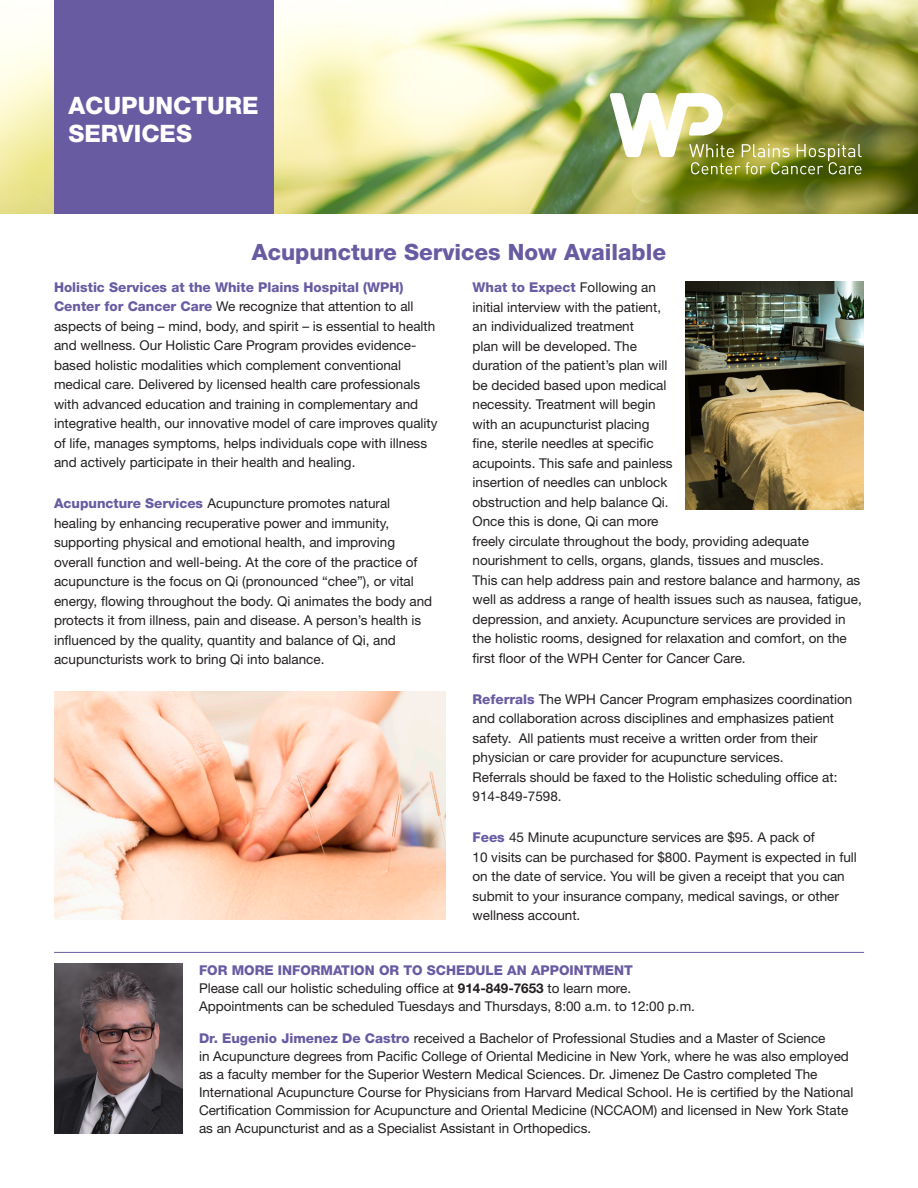
<style>
.page{position:relative;width:918px;height:1188px;background:#fff}
.page>*{position:absolute;margin:0;border:0;box-sizing:border-box;transform-origin:0 0}
.t1{font:800 24px/28.8px "Helvetica Neue";color:#fff}
.t2{font:800 22.5px "Helvetica Neue";color:#695ba2}
.t3{font:13.5px/19.5px "Helvetica Neue";color:#231f20}
.s1{font-weight:800;color:#695ba2}
.s2{font-weight:700}
</style>
<div class="page">
<img style="left:0;top:0;width:918px;height:214px">
<img style="left:610px;top:93px;width:252px;height:81px">
<div style="left:54px;top:0;width:219px;height:218px;background:#695ba2"></div>
<div style="left:0;top:215px;width:918px;height:15px;background:#fff"></div>
<img style="left:54px;top:963px;width:129px;height:171px">
<img style="left:686px;top:282px;width:178px;height:228px">
<hr style="left:54px;top:952px;width:810px;height:1px;background:#695ba2">
<img style="left:54px;top:691px;width:392px;height:229px">
<h1 class="t1" style="left:68px;top:91px;width:192px">ACUPUNCTURE<br>SERVICES</h1>
<h2 class="t2" style="left:252px;top:239px;width:416px">Acupuncture Services Now Available</h2>
<p class="t3" style="left:54px;top:277px;width:385px"><span class="s1">Holistic Services at the White Plains Hospital (WPH)<br>Center for Cancer Care</span> We recognize that attention to all aspects of being – mind, body, and spirit – is essential to health and wellness. Our Holistic Care Program provides evidence&shy;based holistic modalities which complement conventional medical care. Delivered by licensed health care professionals with advanced education and training in complementary and integrative health, our innovative model of care improves quality of life, manages symptoms, helps individuals cope with illness and actively participate in their health and healing.</p>
<p class="t3" style="left:54px;top:494px;width:380px"><span class="s1">Acupuncture Services</span> Acupuncture promotes natural healing by enhancing recuperative power and immunity, supporting physical and emotional health, and improving overall function and well-being. At the core of the practice of acupuncture is the focus on Qi (pronounced “chee”), or vital energy, flowing throughout the body. Qi animates the body and protects it from illness, pain and disease. A person’s health is influenced by the quality, quantity and balance of Qi, and acupuncturists work to bring Qi into balance.</p>
<p class="t3" style="left:473px;top:277px;width:391px"><span class="s1">What to Expect</span> Following an<br>initial interview with the patient,<br>an individualized treatment<br>plan will be developed. The<br>duration of the patient’s plan will<br>be decided based upon medical<br>necessity. Treatment will begin<br>with an acupuncturist placing<br>fine, sterile needles at specific<br>acupoints. This safe and painless<br>insertion of needles can unblock<br>obstruction and help balance Qi.<br>Once this is done, Qi can more<br>freely circulate throughout the body, providing adequate nourishment to cells, organs, glands, tissues and muscles.<br>This can help address pain and restore balance and harmony, as well as address a range of health issues such as nausea, fatigue, depression, and anxiety. Acupuncture services are provided in the holistic rooms, designed for relaxation and comfort, on the first floor of the WPH Center for Cancer Care.</p>
<p class="t3" style="left:473px;top:689px;width:381px"><span class="s1">Referrals</span> The WPH Cancer Program emphasizes coordination and collaboration across disciplines and emphasizes patient safety. All patients must receive a written order from their physician or care provider for acupuncture services.<br>Referrals should be faxed to the Holistic scheduling office at:<br>914-849-7598.</p>
<p class="t3" style="left:473px;top:827px;width:386px"><span class="s1">Fees</span> 45 Minute acupuncture services are $95. A pack of<br>10 visits can be purchased for $800. Payment is expected in full on the date of service. You will be given a receipt that you can submit to your insurance company, medical savings, or other wellness account.</p>
<p class="t3" style="left:199px;top:961px;width:497px;line-height:18px"><span class="s1">FOR MORE INFORMATION OR TO SCHEDULE AN APPOINTMENT<br></span>Please call our holistic scheduling office at <span class="s2">914-849-7653</span> to learn more.<br>Appointments can be scheduled Tuesdays and Thursdays, 8:00 a.m. to 12:00 p.m.</p>
<p class="t3" style="left:199px;top:1029px;width:656px;line-height:18px"><span class="s1">Dr. Eugenio Jimenez De Castro</span> received a Bachelor of Professional Studies and a Master of Science<br>in Acupuncture degrees from Pacific College of Oriental Medicine in New York, where he was also employed as a faculty member for the Superior Western Medical Sciences. Dr. Jimenez De Castro completed The International Acupuncture Course for Physicians from Harvard Medical School. He is certified by the National Certification Commission for Acupuncture and Oriental Medicine (NCCAOM) and licensed in New York State as an Acupuncturist and as a Specialist Assistant in Orthopedics.</p>
</div>
